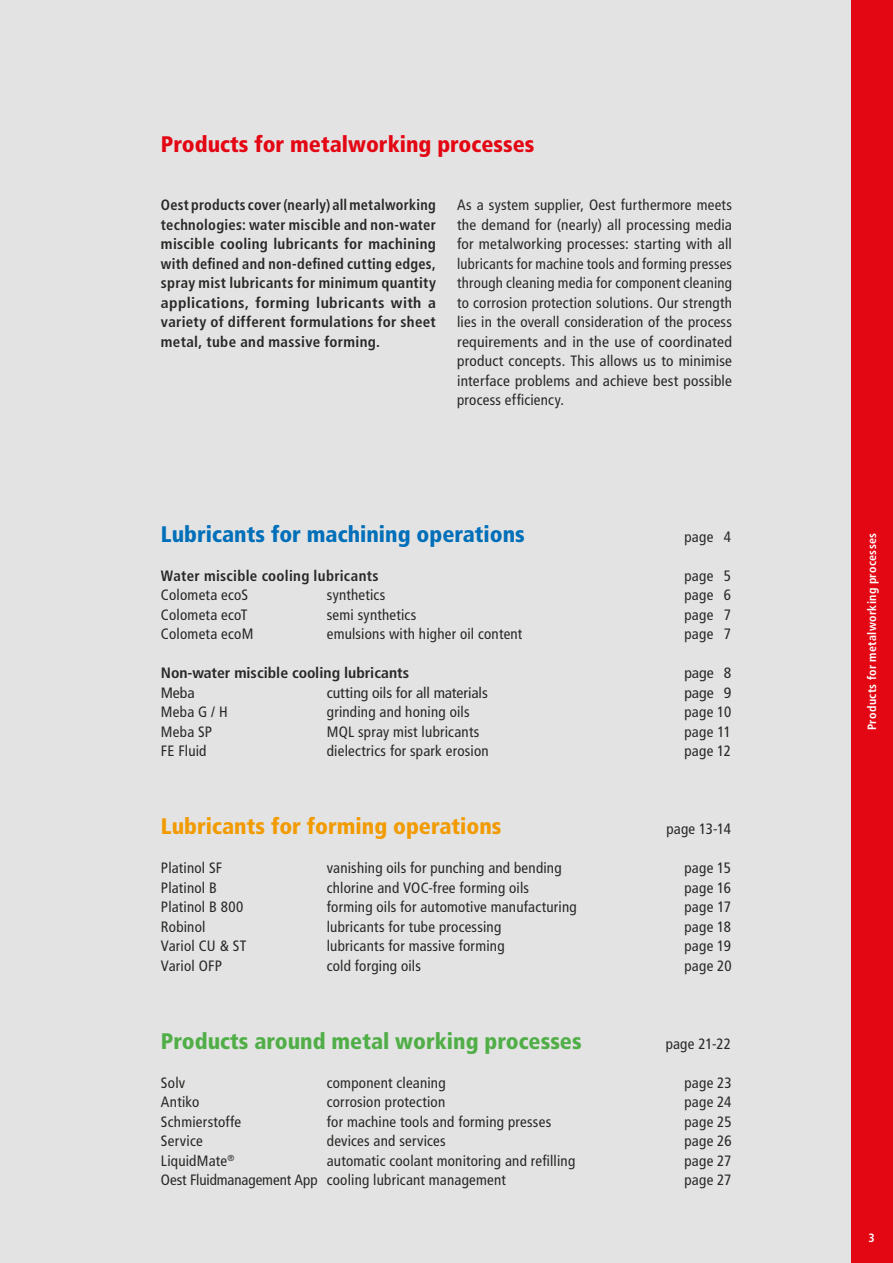
<style>
.page{position:relative;width:893px;height:1263px;background:#fff}
.page>*{position:absolute;margin:0;border:0;box-sizing:border-box;transform-origin:0 0}
.t1{font:900 condensed 22.5px "Frutiger LT Pro";color:#50ae47}
.t2{font:900 condensed 22.5px "Frutiger LT Pro";color:#006fb9}
.t3{font:900 condensed 22.5px "Frutiger LT Pro";color:#e30613}
.t4{font:900 condensed 22.5px "Frutiger LT Pro";color:#f29b00}
.t5{font:condensed 15px/19.5px "Frutiger LT Pro";letter-spacing:.015em;color:#282827;text-align:justify}
.t6{font:700 condensed 15px/19.5px "Frutiger LT Pro";letter-spacing:.015em;color:#282827;text-align:justify;scale:.95 1}
.t7{font:700 condensed 15px "Frutiger LT Pro";letter-spacing:-.005em;color:#282827;scale:1.05 1}
.t8{font:700 condensed 15px "Frutiger LT Pro";letter-spacing:.015em;color:#282827}
.t9{font:condensed 15px "Frutiger LT Pro";letter-spacing:-.005em;color:#282827;scale:1.05 1}
.t10{font:condensed 15px "Frutiger LT Pro";letter-spacing:.015em;color:#282827;scale:1.05 1}
.t11{font:700 condensed 12px "Frutiger LT Pro";letter-spacing:.03em;color:#fff}
</style>
<div class="page">
<div style="left:850px;top:0;width:43px;height:1263px;background:#e30613"></div>
<div style="left:0;top:0;width:850px;height:1263px;background:#e3e3e3"></div>
<h1 class="t3" style="left:161px;top:130px;width:375px">Products for metalworking processes</h1>
<p class="t6" style="left:161px;top:195px;width:291px">Oest products cover (nearly) all metalworking technologies: water miscible and non-water miscible cooling lubricants for machining with defined and non-defined cutting edges, spray mist lubricants for minimum quantity applications, forming lubricants with a variety of different formulations for sheet metal, tube and massive forming.</p>
<p class="t5" style="left:457px;top:195px;width:276px">As a system supplier, Oest furthermore meets the demand for (nearly) all processing media for metalworking processes: starting with all lubricants for machine tools and forming presses through cleaning media for component cleaning to corrosion protection solutions. Our strength lies in the overall consideration of the process requirements and in the use of coordinated product concepts. This allows us to minimise interface problems and achieve best possible process efficiency.</p>
<h1 class="t2" style="left:161px;top:520px;width:365px">Lubricants for machining operations</h1>
<p class="t5" style="left:684px;top:527px;width:48px">page 4</p>
<p class="t8" style="left:161px;top:566px;width:219px">Water miscible cooling lubricants</p>
<p class="t5" style="left:684px;top:566px;width:48px">page 5</p>
<p class="t5" style="left:161px;top:585px;width:89px">Colometa ecoS</p>
<p class="t5" style="left:327px;top:585px;width:60px">synthetics</p>
<p class="t5" style="left:684px;top:585px;width:48px">page 6</p>
<p class="t5" style="left:161px;top:605px;width:88px">Colometa ecoT</p>
<p class="t5" style="left:327px;top:605px;width:91px">semi synthetics</p>
<p class="t5" style="left:684px;top:605px;width:48px">page 7</p>
<p class="t5" style="left:161px;top:624px;width:94px">Colometa ecoM</p>
<p class="t5" style="left:327px;top:624px;width:197px">emulsions with higher oil content</p>
<p class="t5" style="left:684px;top:624px;width:48px">page 7</p>
<p class="t7" style="left:161px;top:664px;width:238px">Non-water miscible cooling lubricants</p>
<p class="t10" style="left:684px;top:664px;width:46px">page 8</p>
<p class="t10" style="left:161px;top:684px;width:34px">Meba</p>
<p class="t9" style="left:327px;top:684px;width:155px">cutting oils for all materials</p>
<p class="t10" style="left:684px;top:684px;width:46px">page 9</p>
<p class="t5" style="left:161px;top:702px;width:68px">Meba G / H</p>
<p class="t5" style="left:327px;top:702px;width:144px">grinding and honing oils</p>
<p class="t5" style="left:684px;top:702px;width:48px">page 10</p>
<p class="t5" style="left:161px;top:722px;width:53px">Meba SP</p>
<p class="t5" style="left:327px;top:722px;width:154px">MQL spray mist lubricants</p>
<p class="t5" style="left:684px;top:722px;width:48px">page 11</p>
<p class="t5" style="left:161px;top:741px;width:47px">FE Fluid</p>
<p class="t5" style="left:327px;top:741px;width:163px">dielectrics for spark erosion</p>
<p class="t5" style="left:684px;top:741px;width:48px">page 12</p>
<h1 class="t4" style="left:161px;top:813px;width:342px">Lubricants for forming operations</h1>
<p class="t5" style="left:666px;top:819px;width:66px">page 13-14</p>
<p class="t5" style="left:161px;top:858px;width:63px">Platinol SF</p>
<p class="t5" style="left:327px;top:858px;width:236px">vanishing oils for punching and bending</p>
<p class="t5" style="left:684px;top:858px;width:48px">page 15</p>
<p class="t5" style="left:161px;top:878px;width:57px">Platinol B</p>
<p class="t5" style="left:327px;top:878px;width:204px">chlorine and VOC-free forming oils</p>
<p class="t5" style="left:684px;top:878px;width:48px">page 16</p>
<p class="t5" style="left:161px;top:897px;width:84px">Platinol B 800</p>
<p class="t5" style="left:327px;top:897px;width:251px">forming oils for automotive manufacturing</p>
<p class="t5" style="left:684px;top:897px;width:48px">page 17</p>
<p class="t5" style="left:161px;top:917px;width:46px">Robinol</p>
<p class="t5" style="left:327px;top:917px;width:176px">lubricants for tube processing</p>
<p class="t5" style="left:684px;top:917px;width:48px">page 18</p>
<p class="t5" style="left:161px;top:936px;width:87px">Variol CU &amp; ST</p>
<p class="t5" style="left:327px;top:936px;width:179px">lubricants for massive forming</p>
<p class="t5" style="left:684px;top:936px;width:48px">page 19</p>
<p class="t5" style="left:161px;top:956px;width:63px">Variol OFP</p>
<p class="t5" style="left:327px;top:956px;width:96px">cold forging oils</p>
<p class="t5" style="left:684px;top:956px;width:49px">page 20</p>
<h1 class="t1" style="left:161px;top:1027px;width:422px">Products around metal working processes</h1>
<p class="t5" style="left:666px;top:1034px;width:67px">page 21-22</p>
<p class="t5" style="left:161px;top:1073px;width:26px">Solv</p>
<p class="t5" style="left:327px;top:1073px;width:120px">component cleaning</p>
<p class="t5" style="left:684px;top:1073px;width:49px">page 23</p>
<p class="t5" style="left:161px;top:1092px;width:40px">Antiko</p>
<p class="t5" style="left:327px;top:1092px;width:120px">corrosion protection</p>
<p class="t5" style="left:684px;top:1092px;width:48px">page 24</p>
<p class="t5" style="left:161px;top:1112px;width:82px">Schmierstoffe</p>
<p class="t5" style="left:327px;top:1112px;width:226px">for machine tools and forming presses</p>
<p class="t5" style="left:684px;top:1112px;width:49px">page 25</p>
<p class="t5" style="left:161px;top:1131px;width:43px">Service</p>
<p class="t5" style="left:327px;top:1131px;width:120px">devices and services</p>
<p class="t5" style="left:684px;top:1131px;width:49px">page 26</p>
<p class="t5" style="left:161px;top:1151px;width:75px">LiquidMate<sup>®</sup></p>
<p class="t5" style="left:327px;top:1151px;width:250px">automatic coolant monitoring and refilling</p>
<p class="t5" style="left:684px;top:1151px;width:48px">page 27</p>
<p class="t5" style="left:161px;top:1170px;width:346px">Oest Fluidmanagement App cooling lubricant management</p>
<p class="t5" style="left:684px;top:1170px;width:48px">page 27</p>
<p class="t11" style="left:865px;top:730px;width:199px;rotate:-90deg">Products for metalworking processes</p>
<p class="t11" style="left:869px;top:1230px;width:8px">3</p>
</div>
